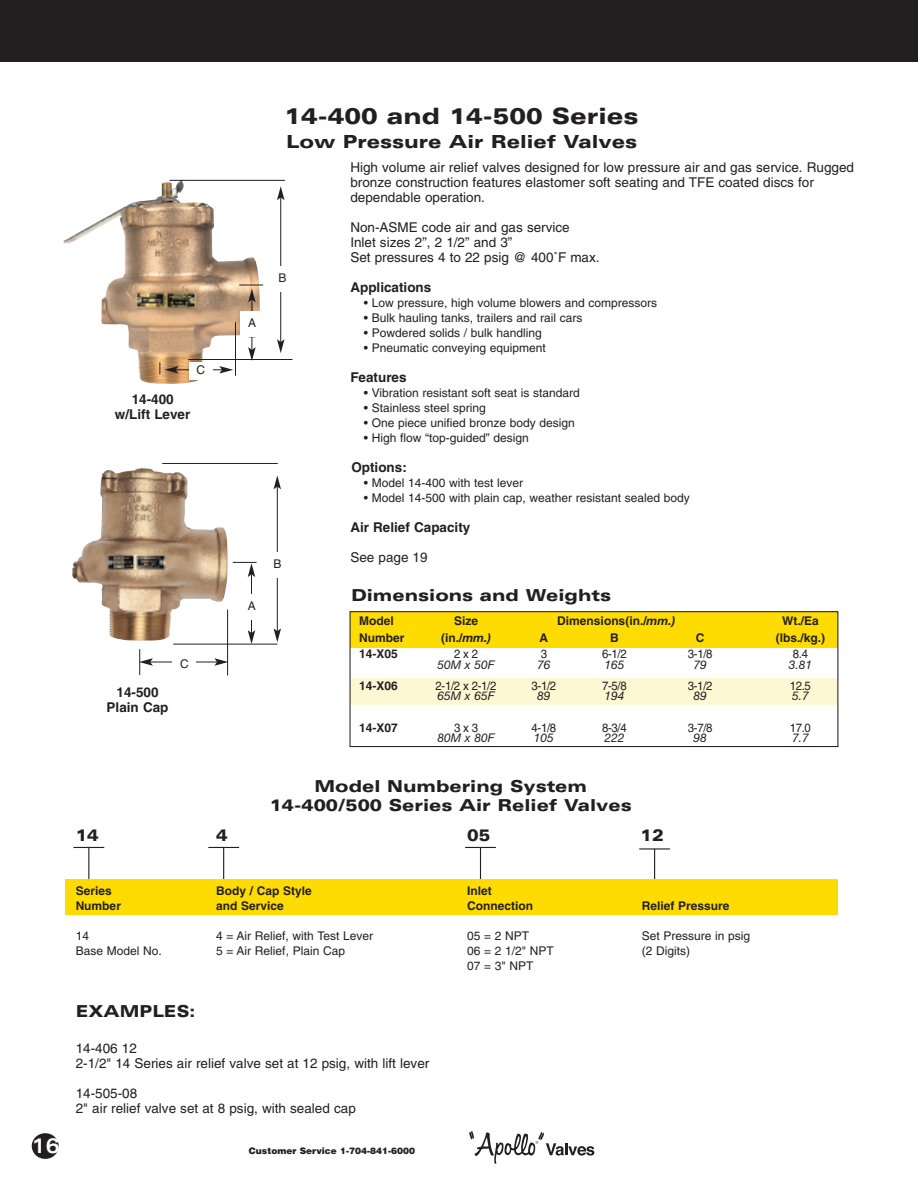
<style>
.page{position:relative;width:918px;height:1188px;background:#fff}
.page>*{position:absolute;margin:0;border:0;box-sizing:border-box;transform-origin:0 0}
.t1{font:900 expanded 22.5px "Univers";color:#231f20}
.t2{font:700 expanded 21px "Univers";color:#fff;scale:.9 1}
.t3{font:900 expanded 18px "Univers";color:#231f20}
.t4{font:900 expanded 16.5px/19.8px "Univers";color:#231f20;text-align:center}
.t5{font:900 expanded 16.5px "Univers";color:#231f20;scale:.95 1}
.t6{font:13.5px/15px "Helvetica";color:#231f20}
.t7{font:700 13.5px/15px "Helvetica";color:#231f20;text-align:center}
.t8{font:12px "Helvetica";color:#231f20}
.t9{font:700 12px "Helvetica";color:#231f20}
.t10{font:12px "Helvetica";color:#231f20;scale:.95 1}
.t11{font:italic 12px "Helvetica Neue";color:#231f20}
.t12{font:900 9px "Helvetica";color:#231f20}
.s1{font-family:"Helvetica Neue";font-style:italic}
</style>
<div class="page">
<svg style="left:469px;top:1131px;width:125px;height:33px"></svg>
<div style="left:32px;top:1133px;width:27px;height:26px;background:#231f20;border-radius:50%"></div>
<div style="left:350px;top:678px;width:487px;height:26px;background:#fef7d4"></div>
<div style="left:351px;top:611px;width:487px;height:37px;background:#ffdc01"></div>
<img style="left:72px;top:468px;width:156px;height:173px">
<img style="left:63px;top:179px;width:197px;height:205px">
<hr style="left:73px;top:847px;width:31px;height:1px;background:#231f20">
<hr style="left:88px;top:847px;width:1px;height:34px;background:#231f20">
<hr style="left:208px;top:847px;width:31px;height:1px;background:#231f20">
<hr style="left:223px;top:847px;width:1px;height:34px;background:#231f20">
<hr style="left:465px;top:847px;width:31px;height:1px;background:#231f20">
<hr style="left:480px;top:847px;width:1px;height:34px;background:#231f20">
<hr style="left:639px;top:848px;width:31px;height:2px;background:#231f20">
<hr style="left:654px;top:849px;width:1px;height:34px;background:#231f20">
<div style="left:65px;top:879px;width:773px;height:36px;background:#ffdc01"></div>
<hr style="left:162px;top:463px;width:116px;height:1px;background:#231f20">
<hr style="left:170px;top:180px;width:115px;height:1px;background:#231f20">
<hr style="left:173px;top:644px;width:104px;height:1px;background:#231f20">
<hr style="left:188px;top:359px;width:104px;height:1px;background:#231f20">
<hr style="left:227px;top:610px;width:1px;height:66px;background:#231f20">
<hr style="left:235px;top:322px;width:1px;height:54px;background:#231f20">
<hr style="left:150px;top:662px;width:67px;height:1px;background:#231f20">
<svg style="left:139px;top:649px;width:14px;height:26px"></svg>
<svg style="left:214px;top:658px;width:14px;height:8px"></svg>
<hr style="left:176px;top:369px;width:46px;height:1px;background:#231f20">
<svg style="left:160px;top:362px;width:18px;height:12px"></svg>
<svg style="left:219px;top:366px;width:14px;height:8px"></svg>
<hr style="left:277px;top:487px;width:1px;height:144px;background:#231f20">
<svg style="left:274px;top:475px;width:7px;height:14px"></svg>
<svg style="left:274px;top:628px;width:7px;height:14px"></svg>
<hr style="left:280px;top:198px;width:1px;height:144px;background:#231f20">
<svg style="left:277px;top:186px;width:7px;height:14px"></svg>
<svg style="left:277px;top:339px;width:7px;height:14px"></svg>
<hr style="left:251px;top:574px;width:1px;height:59px;background:#231f20">
<svg style="left:233px;top:562px;width:24px;height:15px"></svg>
<svg style="left:248px;top:630px;width:7px;height:14px"></svg>
<hr style="left:252px;top:300px;width:1px;height:50px;background:#231f20">
<svg style="left:239px;top:285px;width:24px;height:17px"></svg>
<svg style="left:248px;top:347px;width:8px;height:14px"></svg>
<div style="left:266px;top:552px;width:23px;height:26px;background:#fff"></div>
<div style="left:271px;top:266px;width:23px;height:26px;background:#fff"></div>
<div style="left:240px;top:595px;width:24px;height:25px;background:#fff"></div>
<div style="left:241px;top:311px;width:23px;height:26px;background:#fff"></div>
<div style="left:173px;top:652px;width:23px;height:26px;background:#fff"></div>
<div style="left:189px;top:363px;width:23px;height:17px;background:#fff"></div>
<div style="left:350px;top:611px;width:488px;height:136px;border:1px solid #231f20"></div>
<div style="left:0;top:0;width:918px;height:61px;background:#231f20"></div>
<p class="t8" style="left:197px;top:363px;width:10px">C</p>
<p class="t7" style="left:115px;top:392px;width:77px">14-400 w/Lift Lever</p>
<p class="t7" style="left:107px;top:685px;width:63px">14-500<br>Plain Cap</p>
<p class="t8" style="left:180px;top:657px;width:10px">C</p>
<p class="t8" style="left:248px;top:315px;width:10px">A</p>
<p class="t8" style="left:248px;top:599px;width:10px">A</p>
<h1 class="t1" style="left:285px;top:103px;width:355px">14-400 and 14-500 Series</h1>
<h3 class="t3" style="left:286px;top:131px;width:353px">Low Pressure Air Relief Valves</h3>
<p class="t8" style="left:278px;top:271px;width:10px">B</p>
<p class="t8" style="left:273px;top:557px;width:10px">B</p>
<p class="t6" style="left:350px;top:160px;width:505px">High volume air relief valves designed for low pressure air and gas service. Rugged bronze construction features elastomer soft seating and TFE coated discs for dependable operation.</p>
<p class="t6" style="left:350px;top:220px;width:251px">Non-ASME code air and gas service<br>Inlet sizes 2”, 2 1/2” and 3”<br>Set pressures 4 to 22 psig @ 400˚F max.</p>
<p class="t7" style="left:350px;top:279px;width:82px">Applications</p>
<p class="t8" style="left:364px;top:296px;width:295px">• Low pressure, high volume blowers and compressors</p>
<p class="t8" style="left:364px;top:311px;width:220px">• Bulk hauling tanks, trailers and rail cars</p>
<p class="t8" style="left:364px;top:326px;width:179px">• Powdered solids / bulk handling</p>
<p class="t8" style="left:364px;top:341px;width:183px">• Pneumatic conveying equipment</p>
<p class="t7" style="left:350px;top:369px;width:58px">Features</p>
<p class="t8" style="left:364px;top:386px;width:218px">• Vibration resistant soft seat is standard</p>
<p class="t8" style="left:364px;top:401px;width:123px">• Stainless steel spring</p>
<p class="t8" style="left:364px;top:416px;width:212px">• One piece unified bronze body design</p>
<p class="t8" style="left:364px;top:431px;width:166px">• High flow “top-guided” design</p>
<p class="t7" style="left:351px;top:459px;width:57px">Options:</p>
<p class="t8" style="left:364px;top:476px;width:161px">• Model 14-400 with test lever</p>
<p class="t8" style="left:364px;top:491px;width:327px">• Model 14-500 with plain cap, weather resistant sealed body</p>
<p class="t7" style="left:350px;top:519px;width:122px">Air Relief Capacity</p>
<p class="t6" style="left:350px;top:550px;width:79px">See page 19</p>
<h3 class="t4" style="left:351px;top:586px;width:262px">Dimensions and Weights</h3>
<p class="t9" style="left:359px;top:613px;width:36px">Model</p>
<p class="t9" style="left:454px;top:613px;width:26px">Size</p>
<p class="t9" style="left:557px;top:613px;width:119px">Dimensions(in./<span class="s1">mm.)</span></p>
<p class="t9" style="left:782px;top:613px;width:38px">Wt./Ea</p>
<p class="t9" style="left:359px;top:630px;width:47px">Number</p>
<p class="t9" style="left:441px;top:630px;width:51px">(in./<span class="s1">mm.)</span></p>
<p class="t9" style="left:540px;top:630px;width:10px">A</p>
<p class="t9" style="left:610px;top:630px;width:10px">B</p>
<p class="t9" style="left:696px;top:630px;width:10px">C</p>
<p class="t9" style="left:776px;top:630px;width:51px">(lbs./kg.)</p>
<p class="t9" style="left:359px;top:646px;width:40px">14-X05</p>
<p class="t10" style="left:454px;top:647px;width:27px">2 x 2</p>
<p class="t10" style="left:541px;top:647px;width:8px">3</p>
<p class="t10" style="left:602px;top:647px;width:28px">6-1/2</p>
<p class="t10" style="left:688px;top:647px;width:28px">3-1/8</p>
<p class="t10" style="left:793px;top:647px;width:18px">8.4</p>
<p class="t11" style="left:437px;top:657px;width:59px">50M x 50F</p>
<p class="t11" style="left:537px;top:657px;width:15px">76</p>
<p class="t11" style="left:604px;top:657px;width:22px">165</p>
<p class="t11" style="left:694px;top:657px;width:15px">79</p>
<p class="t11" style="left:789px;top:657px;width:25px">3.81</p>
<p class="t9" style="left:359px;top:678px;width:40px">14-X06</p>
<p class="t10" style="left:436px;top:678px;width:66px">2-1/2 x 2-1/2</p>
<p class="t10" style="left:532px;top:678px;width:28px">3-1/2</p>
<p class="t10" style="left:602px;top:678px;width:28px">7-5/8</p>
<p class="t10" style="left:688px;top:678px;width:28px">3-1/2</p>
<p class="t10" style="left:790px;top:678px;width:24px">12.5</p>
<p class="t11" style="left:437px;top:689px;width:59px">65M x 65F</p>
<p class="t11" style="left:537px;top:689px;width:15px">89</p>
<p class="t11" style="left:604px;top:689px;width:22px">194</p>
<p class="t11" style="left:694px;top:689px;width:15px">89</p>
<p class="t11" style="left:792px;top:689px;width:18px">5.7</p>
<p class="t9" style="left:359px;top:720px;width:40px">14-X07</p>
<p class="t10" style="left:454px;top:720px;width:27px">3 x 3</p>
<p class="t10" style="left:532px;top:720px;width:28px">4-1/8</p>
<p class="t10" style="left:602px;top:720px;width:28px">8-3/4</p>
<p class="t10" style="left:688px;top:720px;width:28px">3-7/8</p>
<p class="t10" style="left:790px;top:720px;width:24px">17.0</p>
<p class="t11" style="left:437px;top:731px;width:59px">80M x 80F</p>
<p class="t11" style="left:534px;top:731px;width:22px">105</p>
<p class="t11" style="left:604px;top:731px;width:22px">222</p>
<p class="t11" style="left:694px;top:731px;width:15px">98</p>
<p class="t11" style="left:792px;top:731px;width:18px">7.7</p>
<h3 class="t4" style="left:270px;top:776px;width:363px">Model Numbering System<br>14-400/500 Series Air Relief Valves</h3>
<h3 class="t5" style="left:76px;top:825px;width:26px">14</h3>
<h3 class="t5" style="left:216px;top:825px;width:14px">4</h3>
<h3 class="t5" style="left:467px;top:825px;width:26px">05</h3>
<h3 class="t5" style="left:641px;top:825px;width:26px">12</h3>
<p class="t9" style="left:76px;top:884px;width:38px">Series</p>
<p class="t9" style="left:216px;top:884px;width:97px">Body / Cap Style</p>
<p class="t9" style="left:467px;top:884px;width:26px">Inlet</p>
<p class="t9" style="left:76px;top:899px;width:47px">Number</p>
<p class="t9" style="left:216px;top:899px;width:69px">and Service</p>
<p class="t9" style="left:467px;top:899px;width:67px">Connection</p>
<p class="t9" style="left:642px;top:899px;width:89px">Relief Pressure</p>
<p class="t8" style="left:76px;top:929px;width:15px">14</p>
<p class="t8" style="left:216px;top:929px;width:158px">4 = Air Relief, with Test Lever</p>
<p class="t8" style="left:467px;top:929px;width:64px">05 = 2 NPT</p>
<p class="t8" style="left:642px;top:929px;width:110px">Set Pressure in psig</p>
<p class="t8" style="left:76px;top:944px;width:88px">Base Model No.</p>
<p class="t8" style="left:216px;top:944px;width:130px">5 = Air Relief, Plain Cap</p>
<p class="t8" style="left:467px;top:944px;width:88px">06 = 2 1/2" NPT</p>
<p class="t8" style="left:642px;top:944px;width:50px">(2 Digits)</p>
<p class="t8" style="left:467px;top:959px;width:68px">07 = 3" NPT</p>
<h3 class="t5" style="left:76px;top:1001px;width:127px">EXAMPLES:</h3>
<p class="t6" style="left:76px;top:1041px;width:355px">14-406 12<br>2-1/2" 14 Series air relief valve set at 12 psig, with lift lever</p>
<p class="t6" style="left:76px;top:1086px;width:282px">14-505-08<br>2" air relief valve set at 8 psig, with sealed cap</p>
<h2 class="t2" style="left:32px;top:1134px;width:33px">16</h2>
<p class="t12" style="left:249px;top:1145px;width:168px">Customer Service 1-704-841-6000</p>
</div>
